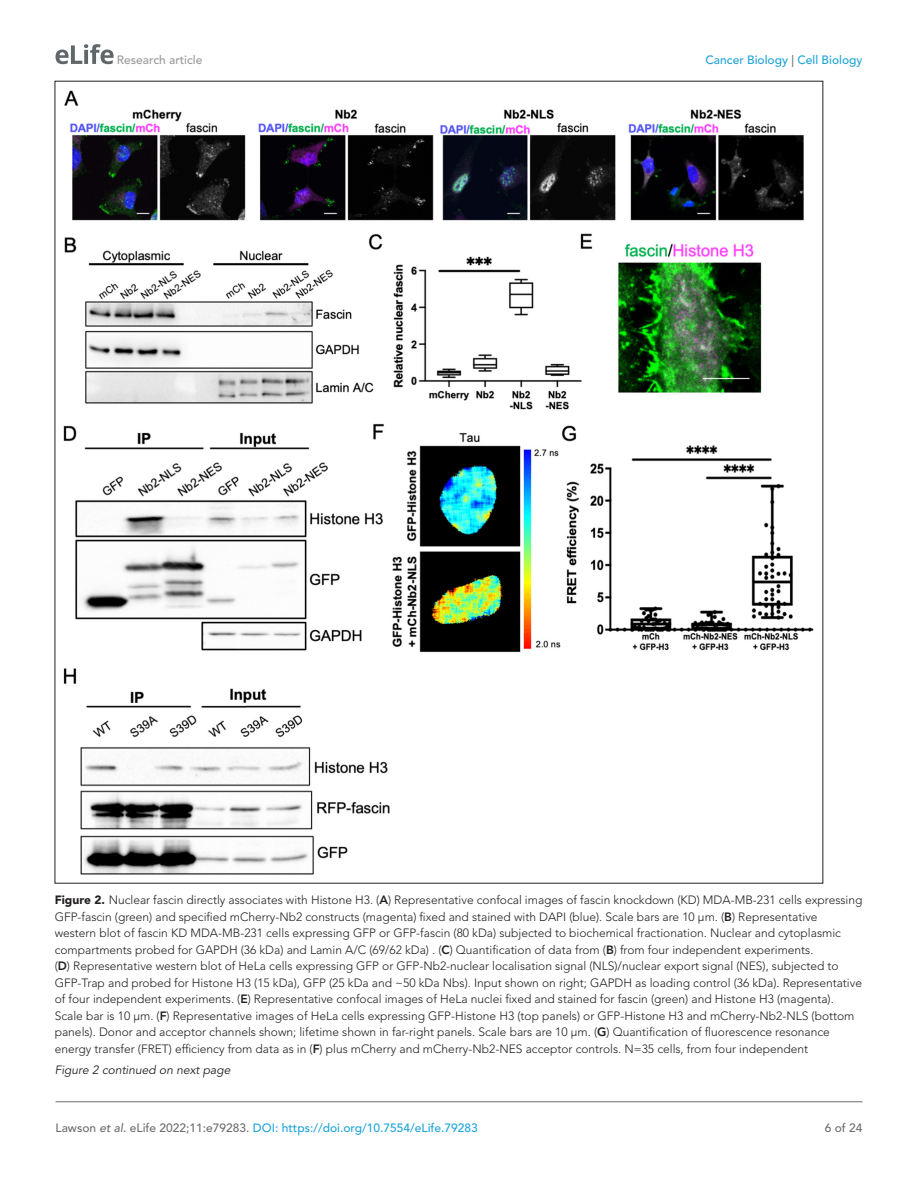
<style>
.page{position:relative;width:918px;height:1188px;background:#fff}
.page>*{position:absolute;margin:0;border:0;box-sizing:border-box;transform-origin:0 0}
.t1{font:300 12px/16.5px "Avenir LT Std";color:#231f20}
.t2{font:500 12px "Avenir LT Std";color:#1ea4d7}
.t3{font:italic 12px "Avenir LT Std";color:#231f20}
.t4{font:500 12px "Avenir LT Std";color:#9a9a9a}
.t5{font:500 12px "Avenir LT Std";color:#6e6e70}
.s1{color:#6e6e70}
.s2{font-weight:900}
.s3{font-weight:800}
.s4{font-style:italic;color:#6e6e70}
</style>
<div class="page">
<svg style="left:56px;top:44px;width:58px;height:20px"></svg>
<hr style="left:56px;top:1101px;width:806px;height:1px;background:#6e6e70">
<img style="left:64px;top:90px;width:750px;height:784px">
<p class="t4" style="left:117px;top:53px;width:87px">Research article</p>
<p class="t2" style="left:706px;top:53px;width:158px">Cancer Biology <span class="s1">|</span> Cell Biology</p>
<p class="t1" style="left:55px;top:892px;width:809px"><span class="s2">Figure 2.</span> Nuclear fascin directly associates with Histone H3. (<span class="s3">A</span>) Representative confocal images of fascin knockdown (KD) MDA-MB-231 cells expressing GFP-fascin (green) and specified mCherry-Nb2 constructs (magenta) fixed and stained with DAPI (blue). Scale bars are 10 µm. (<span class="s3">B</span>) Representative<br>western blot of fascin KD MDA-MB-231 cells expressing GFP or GFP-fascin (80 kDa) subjected to biochemical fractionation. Nuclear and cytoplasmic compartments probed for GAPDH (36 kDa) and Lamin A/C (69/62 kDa) . (<span class="s3">C</span>) Quantification of data from (<span class="s3">B</span>) from four independent experiments.<br>(<span class="s3">D</span>) Representative western blot of HeLa cells expressing GFP or GFP-Nb2-nuclear localisation signal (NLS)/nuclear export signal (NES), subjected to GFP-Trap and probed for Histone H3 (15 kDa), GFP (25 kDa and ~50 kDa Nbs). Input shown on right; GAPDH as loading control (36 kDa). Representative of four independent experiments. (<span class="s3">E</span>) Representative confocal images of HeLa nuclei fixed and stained for fascin (green) and Histone H3 (magenta).<br>Scale bar is 10 µm. (<span class="s3">F</span>) Representative images of HeLa cells expressing GFP-Histone H3 (top panels) or GFP-Histone H3 and mCherry-Nb2-NLS (bottom panels). Donor and acceptor channels shown; lifetime shown in far-right panels. Scale bars are 10 µm. (<span class="s3">G</span>) Quantification of fluorescence resonance energy transfer (FRET) efficiency from data as in (<span class="s3">F</span>) plus mCherry and mCherry-Nb2-NES acceptor controls. N=35 cells, from four independent</p>
<p class="t3" style="left:55px;top:1063px;width:177px">Figure 2 continued on next page</p>
<p class="t2" style="left:56px;top:1121px;width:424px"><span class="s1">Lawson</span> <span class="s4">et al</span><span class="s1">. eLife 2022;11:e79283.</span> DOI: https://doi.org/10.7554/eLife.79283</p>
<p class="t5" style="left:825px;top:1121px;width:39px">6 of 24</p>
</div>
